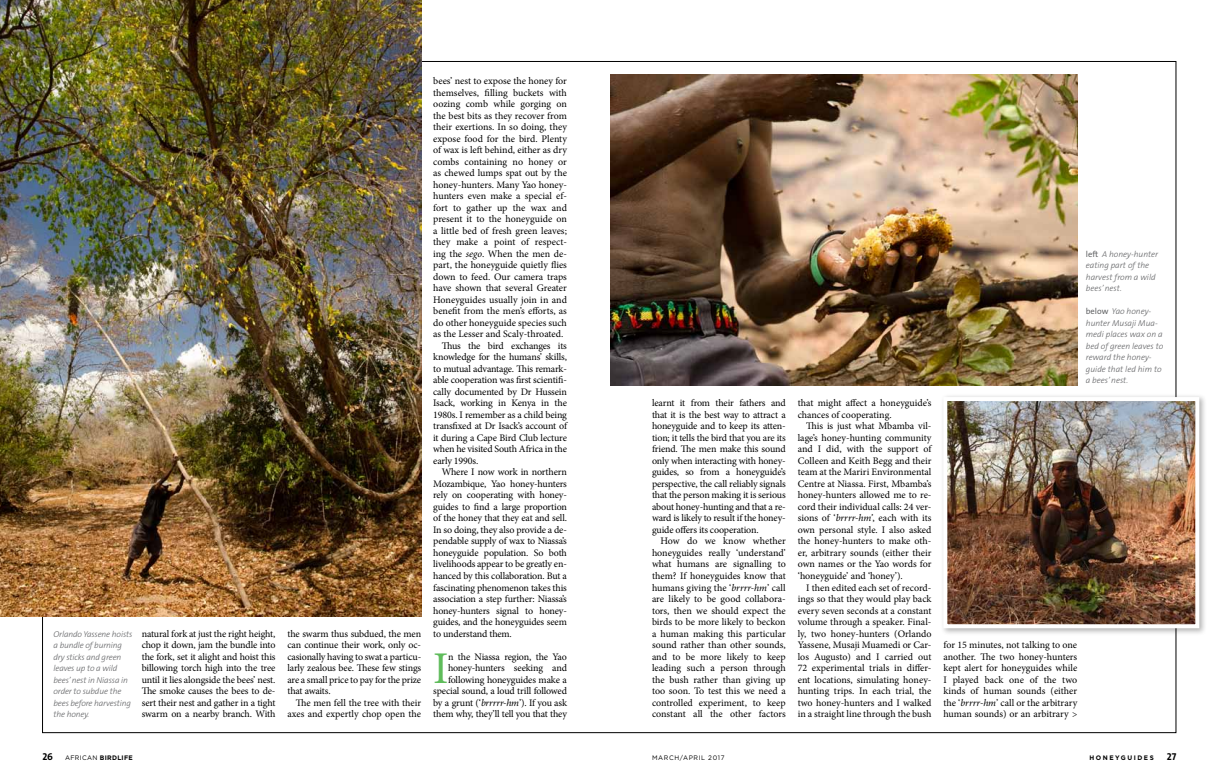
<style>
.page{position:relative;width:1219px;height:780px;background:#fff}
.page>*{position:absolute;margin:0;border:0;box-sizing:border-box;transform-origin:0 0}
.t1{font:45.4px "Minion Pro";color:#5fbc5b}
.t2{font:10px/11.5px "Minion Pro";letter-spacing:-.01em;color:#000;text-align:justify}
.t3{font:10px "The Sans Bold Caps";color:#000}
.t4{font:italic 300 8.5px/11.5px "The Sans";letter-spacing:-.015em;color:#636466}
.t5{font:700 6.5px "Gotham";letter-spacing:.05em;color:#000}
.t6{font:6.5px "Gotham";letter-spacing:.1em;color:#000}
.t7{font:700 6.5px "Gotham";letter-spacing:.24em;color:#000}
.s1{font-style:italic}
.s2{font-weight:400;font-style:normal}
.s3{font-size:9.5px}
.s4{font-family:"The Sans Bold Caps";font-weight:400;font-size:10px}
.s5{font-weight:400}
</style>
<div class="page">
<img style="left:0;top:0;width:421px;height:617px">
<img style="left:611px;top:75px;width:466px;height:310px">
<div style="left:940px;top:393px;width:267px;height:242px;background:#000;opacity:.3"></div>
<img style="left:948px;top:402px;width:246px;height:221px">
<div style="left:943px;top:397px;width:256px;height:231px;border:4px solid #fff"></div>
<p class="t4" style="left:54px;top:627px;width:80px">Orlando Yassene hoists a bundle of burning dry sticks and green leaves up to a wild bees’ nest in Niassa in order to subdue the bees before harvesting the honey.</p>
<p class="t2" style="left:142px;top:627px;width:135px">natural fork at just the right height, chop it down, jam the bundle into the fork, set it alight and hoist this billowing torch high into the tree until it lies alongside the bees’ nest.<br>The smoke causes the bees to de&shy;sert their nest and gather in a tight swarm on a nearby branch. With</p>
<p class="t2" style="left:287px;top:627px;width:135px">the swarm thus subdued, the men can continue their work, only oc&shy;casionally having to swat a particu&shy;larly zealous bee. These few stings are a small price to pay for the prize that awaits.</p>
<p class="t2" style="left:287px;top:696px;width:135px;text-align:right">The men fell the tree with their axes and expertly chop open the</p>
<p class="t2" style="left:433px;top:75px;width:135px">bees’ nest to expose the honey for</p>
<p class="t2" style="left:433px;top:87px;width:135px">themselves, filling buckets with</p>
<p class="t2" style="left:433px;top:98px;width:135px">oozing comb while gorging on</p>
<p class="t2" style="left:433px;top:110px;width:135px">the best bits as they recover from</p>
<p class="t2" style="left:433px;top:121px;width:135px">their exertions. In so doing, they</p>
<p class="t2" style="left:433px;top:133px;width:135px">expose food for the bird. Plenty</p>
<p class="t2" style="left:433px;top:144px;width:135px">of wax is left behind, either as dry</p>
<p class="t2" style="left:433px;top:156px;width:135px">combs containing no honey or</p>
<p class="t2" style="left:433px;top:167px;width:135px">as chewed lumps spat out by the</p>
<p class="t2" style="left:433px;top:179px;width:135px">honey-hunters. Many Yao honey-</p>
<p class="t2" style="left:433px;top:190px;width:135px">hunters even make a special ef-</p>
<p class="t2" style="left:433px;top:202px;width:135px">fort to gather up the wax and</p>
<p class="t2" style="left:433px;top:213px;width:135px">present it to the honeyguide on</p>
<p class="t2" style="left:433px;top:225px;width:135px">a little bed of fresh green leaves;</p>
<p class="t2" style="left:433px;top:236px;width:135px">they make a point of respect-</p>
<p class="t2" style="left:433px;top:248px;width:135px">ing the <span class="s1">sego</span>. When the men de-</p>
<p class="t2" style="left:433px;top:259px;width:135px">part, the honeyguide quietly flies</p>
<p class="t2" style="left:433px;top:271px;width:135px">down to feed. Our camera traps</p>
<p class="t2" style="left:433px;top:282px;width:135px">have shown that several Greater</p>
<p class="t2" style="left:433px;top:294px;width:135px">Honeyguides usually join in and</p>
<p class="t2" style="left:433px;top:305px;width:135px">benefit from the men’s efforts, as</p>
<p class="t2" style="left:433px;top:317px;width:135px">do other honeyguide species such</p>
<p class="t2" style="left:433px;top:328px;width:132px">as the Lesser and Scaly-throated.</p>
<p class="t2" style="left:442px;top:340px;width:127px">Thus the bird exchanges its</p>
<p class="t2" style="left:433px;top:351px;width:135px">knowledge for the humans’ skills,</p>
<p class="t2" style="left:433px;top:363px;width:135px">to mutual advantage. This remark-</p>
<p class="t2" style="left:433px;top:374px;width:135px">able cooperation was first scientifi-</p>
<p class="t2" style="left:433px;top:386px;width:135px">cally documented by Dr Hussein</p>
<p class="t2" style="left:433px;top:397px;width:135px">Isack, working in Kenya in the</p>
<p class="t2" style="left:433px;top:409px;width:135px">1980s. I remember as a child being</p>
<p class="t2" style="left:433px;top:420px;width:135px">transfixed at Dr Isack’s account of</p>
<p class="t2" style="left:433px;top:432px;width:135px">it during a Cape Bird Club lecture</p>
<p class="t2" style="left:433px;top:443px;width:135px">when he visited South Africa in the</p>
<p class="t2" style="left:433px;top:455px;width:47px">early 1990s.</p>
<p class="t2" style="left:442px;top:466px;width:127px">Where I now work in northern</p>
<p class="t2" style="left:433px;top:478px;width:135px">Mozambique, Yao honey-hunters</p>
<p class="t2" style="left:433px;top:489px;width:135px">rely on cooperating with honey-</p>
<p class="t2" style="left:433px;top:501px;width:135px">guides to find a large proportion</p>
<p class="t2" style="left:433px;top:512px;width:135px">of the honey that they eat and sell.</p>
<p class="t2" style="left:433px;top:524px;width:135px">In so doing, they also provide a de-</p>
<p class="t2" style="left:433px;top:535px;width:135px">pendable supply of wax to Niassa’s</p>
<p class="t2" style="left:433px;top:547px;width:135px">honeyguide population. So both</p>
<p class="t2" style="left:433px;top:558px;width:135px">livelihoods appear to be greatly en-</p>
<p class="t2" style="left:433px;top:570px;width:135px">hanced by this collaboration. But a</p>
<p class="t2" style="left:433px;top:581px;width:135px">fascinating phenomenon takes this</p>
<p class="t2" style="left:433px;top:593px;width:135px">association a step further: Niassa’s</p>
<p class="t2" style="left:433px;top:604px;width:135px">honey-hunters signal to honey-</p>
<p class="t2" style="left:433px;top:616px;width:135px">guides, and the honeyguides seem</p>
<p class="t2" style="left:433px;top:627px;width:80px">to understand them.</p>
<h1 class="t1" style="left:433px;top:637px;width:17px">I</h1>
<p class="t2" style="left:433px;top:650px;width:135px;text-align:right">n the Niassa region, the Yao honey-hunters seeking and following honeyguides make a special sound, a loud trill followed by a grunt (‘<span class="s1">brrrrr-hm</span>’). If you ask them why, they’ll tell you that they</p>
<p class="t2" style="left:652px;top:397px;width:135px">learnt it from their fathers and that it is the best way to attract a honeyguide and to keep its atten&shy;tion; it tells the bird that you are its friend. The men make this sound only when interacting with honey&shy;guides, so from a honeyguide’s perspective, the call reliably signals that the person making it is serious about honey-hunting and that a re&shy;ward is likely to result if the honey&shy;guide offers its cooperation.</p>
<p class="t2" style="left:652px;top:535px;width:135px;text-indent:8px">How do we know whether honeyguides really ‘understand’ what humans are signalling to them? If honeyguides know that humans giving the ‘<span class="s1">brrrr-hm</span>’ call are likely to be good collabora&shy;tors, then we should expect the birds to be more likely to beckon a human making this particular sound rather than other sounds, and to be more likely to keep leading such a person through the bush rather than giving up too soon. To test this we need a controlled experiment, to keep constant all the other factors</p>
<p class="t2" style="left:798px;top:397px;width:135px">that might affect a honeyguide’s chances of cooperating.</p>
<p class="t2" style="left:798px;top:420px;width:135px;text-indent:8px">This is just what Mbamba vil&shy;lage’s honey-hunting community and I did, with the support of Colleen and Keith Begg and their team at the Mariri Environmental Centre at Niassa. First, Mbamba’s honey-hunters allowed me to re&shy;cord their individual calls: 24 ver&shy;sions of ‘<span class="s1">brrrr-hm’</span>, each with its own personal style. I also asked the honey-hunters to make oth&shy;er, arbitrary sounds (either their own names or the Yao words for ‘honeyguide’ and ‘honey’).</p>
<p class="t2" style="left:798px;top:581px;width:135px;text-indent:8px">I then edited each set of record&shy;ings so that they would play back every seven seconds at a constant volume through a speaker. Final&shy;ly, two honey-hunters (Orlando Yassene, Musaji Muamedi or Car&shy;los Augusto) and I carried out 72 experimental trials in differ&shy;ent locations, simulating honey&shy;hunting trips. In each trial, the two honey-hunters and I walked in a straight line through the bush</p>
<p class="t4" style="left:1086px;top:248px;width:74px"><span class="s2">left</span> A honey-hunter eating part of the harvest from a wild bees’ nest.</p>
<p class="t4" style="left:1086px;top:305px;width:79px"><span class="s2">below</span> Yao honey&shy;hunter Musaji Mua&shy;medi places wax on a bed of green leaves to reward the honey&shy;guide that led him to a bees’ nest.</p>
<p class="t2" style="left:943px;top:639px;width:135px">for 15 minutes, not talking to one another. The two honey-hunters kept alert for honeyguides while I played back one of the two kinds of human sounds (either the ‘<span class="s1">brrrr-hm</span>’ call or the arbitrary human sounds) or an arbitrary <span class="s3">&gt;</span></p>
<p class="t5" style="left:42px;top:753px;width:92px"><span class="s4">26</span> <span class="s5">AFRICAN</span> BIRDLIFE</p>
<p class="t6" style="left:652px;top:753px;width:74px">MARCH/APRIL 2017</p>
<p class="t7" style="left:1089px;top:753px;width:66px">HONEYGUIDES</p>
<p class="t3" style="left:1167px;top:747px;width:11px">27</p>
</div>
